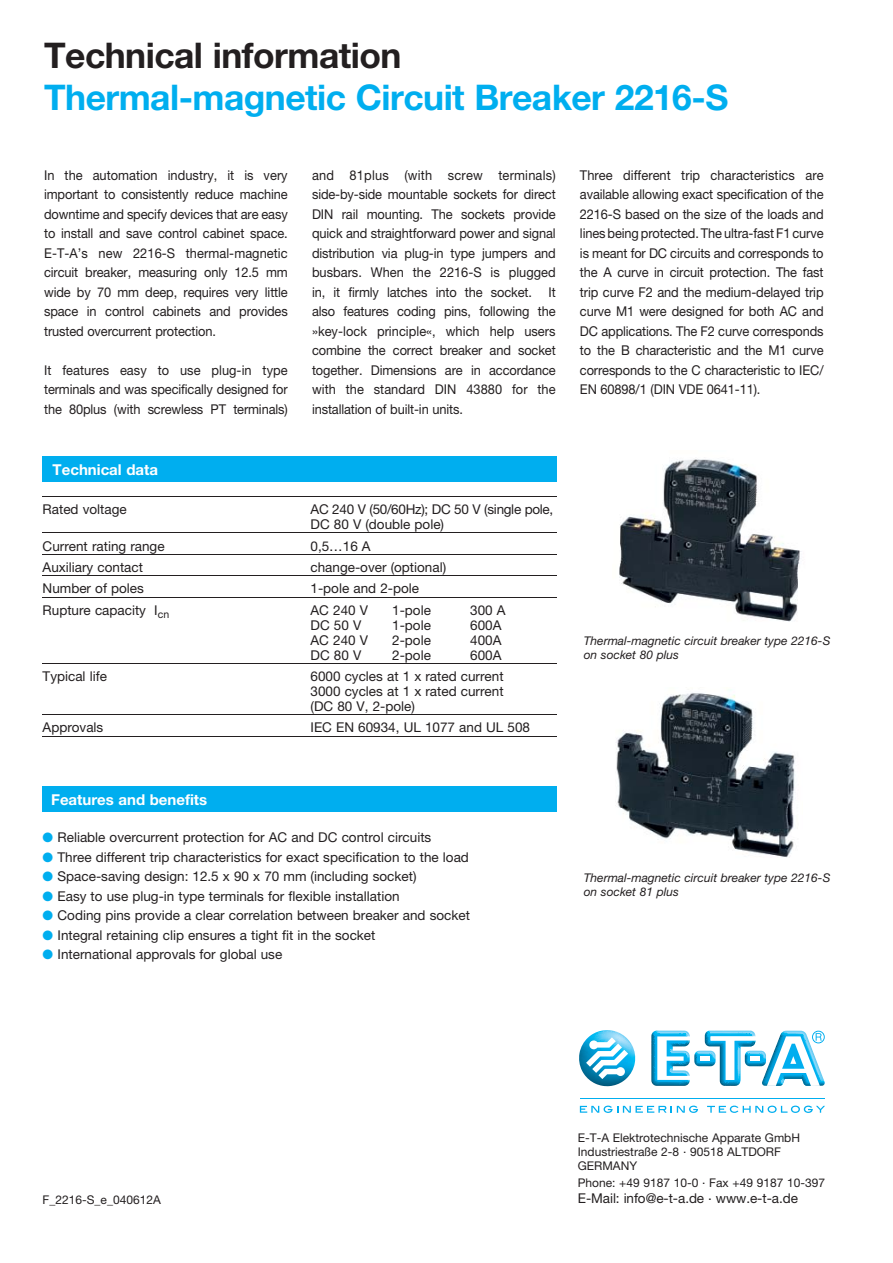
<style>
.page{position:relative;width:893px;height:1263px;background:#fff}
.page>*{position:absolute;margin:0;border:0;box-sizing:border-box;transform-origin:0 0}
.t1{font:700 35.4px "Helvetica Neue LT";letter-spacing:-.015em;color:#00aeef}
.t2{font:700 35.4px "Helvetica Neue LT";letter-spacing:-.015em;color:#231f20}
.t3{font:700 15px "Helvetica Neue LT";color:#fff}
.t4{font:13.5px/19.5px "Helvetica Neue LT";color:#231f20;text-align:justify;scale:.95 1}
.t5{font:13.5px/15px "Helvetica Neue LT";color:#231f20;text-align:justify}
.t6{font:13.5px/15px "Helvetica Neue LT";letter-spacing:-.02em;color:#231f20}
.t7{font:12px/14.4px "Helvetica Neue LT";color:#231f20}
.t8{font:italic 12px/14.4px "Helvetica Neue LT";color:#231f20}
.s1{color:#00aeef}
</style>
<div class="page">
<hr style="left:43px;top:496px;width:514px;height:1px;background:#231f20">
<hr style="left:43px;top:533px;width:514px;height:1px;background:#231f20">
<hr style="left:43px;top:554px;width:514px;height:1px;background:#231f20">
<hr style="left:43px;top:575px;width:514px;height:1px;background:#231f20">
<hr style="left:43px;top:597px;width:514px;height:1px;background:#231f20">
<hr style="left:43px;top:663px;width:514px;height:1px;background:#231f20">
<hr style="left:43px;top:714px;width:514px;height:1px;background:#231f20">
<hr style="left:43px;top:736px;width:514px;height:1px;background:#231f20">
<div style="left:43px;top:456px;width:514px;height:26px;background:#00aeef"></div>
<div style="left:43px;top:787px;width:514px;height:25px;background:#00aeef"></div>
<svg style="left:579px;top:1030px;width:56px;height:56px"></svg>
<svg style="left:580px;top:1106px;width:118px;height:7px"></svg>
<svg style="left:707px;top:1106px;width:118px;height:7px"></svg>
<hr style="left:580px;top:1098px;width:245px;height:1px;background:#00aeef">
<svg style="left:651px;top:1031px;width:174px;height:55px"></svg>
<img style="left:619px;top:459px;width:182px;height:163px">
<img style="left:616px;top:693px;width:179px;height:165px">
<h1 class="t2" style="left:44px;top:42px;width:359px">Technical information</h1>
<h1 class="t1" style="left:44px;top:85px;width:686px">Thermal-magnetic Circuit Breaker 2216-S</h1>
<p class="t4" style="left:44px;top:167px;width:258px">In the automation industry, it is very important to consistently reduce machine downtime and specify devices that are easy to install and save control cabinet space.<br>E-T-A’s new 2216-S thermal-magnetic circuit breaker, measuring only 12.5 mm wide by 70 mm deep, requires very little space in control cabinets and provides trusted overcurrent protection.</p>
<p class="t4" style="left:44px;top:362px;width:258px">It features easy to use plug-in type terminals and was specifically designed for the 80plus (with screwless PT terminals)</p>
<p class="t3" style="left:53px;top:464px;width:107px">Technical data</p>
<p class="t4" style="left:312px;top:167px;width:258px">and 81plus (with screw terminals) side-by-side mountable sockets for direct DIN rail mounting. The sockets provide quick and straightforward power and signal distribution via plug-in type jumpers and busbars. When the 2216-S is plugged in, it firmly latches into the socket. It also features coding pins, following the »key-lock principle«, which help users combine the correct breaker and socket together. Dimensions are in accordance with the standard DIN 43880 for the installation of built-in units.</p>
<p class="t4" style="left:580px;top:167px;width:258px">Three different trip characteristics are available allowing exact specification of the 2216-S based on the size of the loads and lines being protected. The ultra-fast F1 curve is meant for DC circuits and corresponds to the A curve in circuit protection. The fast trip curve F2 and the medium-delayed trip curve M1 were designed for both AC and DC applications. The F2 curve corresponds to the B characteristic and the M1 curve corresponds to the C characteristic to IEC/ EN 60898/1 (DIN VDE 0641-11).</p>
<p class="t5" style="left:43px;top:504px;width:86px">Rated voltage</p>
<p class="t6" style="left:310px;top:504px;width:244px">AC 240 V (50/60Hz); DC 50 V (single pole,<br>DC 80 V (double pole)</p>
<p class="t5" style="left:43px;top:540px;width:124px">Current rating range</p>
<p class="t5" style="left:310px;top:540px;width:62px">0,5…16 A</p>
<p class="t5" style="left:43px;top:561px;width:102px">Auxiliary contact</p>
<p class="t5" style="left:310px;top:561px;width:137px">change-over (optional)</p>
<p class="t5" style="left:43px;top:583px;width:103px">Number of poles</p>
<p class="t5" style="left:310px;top:583px;width:110px">1-pole and 2-pole</p>
<p class="t5" style="left:43px;top:604px;width:128px">Rupture capacity I<sub>cn</sub></p>
<p class="t5" style="left:310px;top:604px;width:59px">AC 240 V</p>
<p class="t5" style="left:392px;top:604px;width:40px">1-pole</p>
<p class="t5" style="left:470px;top:604px;width:37px">300 A</p>
<p class="t5" style="left:310px;top:619px;width:52px">DC 50 V</p>
<p class="t5" style="left:392px;top:619px;width:40px">1-pole</p>
<p class="t5" style="left:470px;top:619px;width:33px">600A</p>
<p class="t5" style="left:310px;top:634px;width:59px">AC 240 V</p>
<p class="t5" style="left:392px;top:634px;width:40px">2-pole</p>
<p class="t5" style="left:470px;top:634px;width:33px">400A</p>
<p class="t5" style="left:310px;top:649px;width:52px">DC 80 V</p>
<p class="t5" style="left:392px;top:649px;width:40px">2-pole</p>
<p class="t5" style="left:470px;top:649px;width:33px">600A</p>
<p class="t5" style="left:43px;top:670px;width:66px">Typical life</p>
<p class="t5" style="left:310px;top:670px;width:195px">6000 cycles at 1 x rated current 3000 cycles at 1 x rated current (DC 80 V, 2-pole)</p>
<p class="t5" style="left:43px;top:722px;width:62px">Approvals</p>
<p class="t5" style="left:310px;top:722px;width:221px">IEC EN 60934, UL 1077 and UL 508</p>
<p class="t3" style="left:51px;top:795px;width:158px">Features and benefits</p>
<p class="t5" style="left:43px;top:832px;width:390px"><span class="s1">●</span> Reliable overcurrent protection for AC and DC control circuits</p>
<p class="t5" style="left:43px;top:851px;width:428px"><span class="s1">●</span> Three different trip characteristics for exact specification to the load</p>
<p class="t5" style="left:43px;top:871px;width:375px"><span class="s1">●</span> Space-saving design: 12.5 x 90 x 70 mm (including socket)</p>
<p class="t5" style="left:43px;top:890px;width:358px"><span class="s1">●</span> Easy to use plug-in type terminals for flexible installation</p>
<p class="t5" style="left:43px;top:910px;width:429px"><span class="s1">●</span> Coding pins provide a clear correlation between breaker and socket</p>
<p class="t5" style="left:43px;top:929px;width:334px"><span class="s1">●</span> Integral retaining clip ensures a tight fit in the socket</p>
<p class="t5" style="left:43px;top:949px;width:241px"><span class="s1">●</span> International approvals for global use</p>
<p class="t8" style="left:584px;top:635px;width:248px">Thermal-magnetic circuit breaker type 2216-S on socket 80 plus</p>
<p class="t8" style="left:584px;top:872px;width:248px">Thermal-magnetic circuit breaker type 2216-S on socket 81 plus</p>
<p class="t7" style="left:43px;top:1194px;width:120px">F_2216-S_e_040612A</p>
<p class="t7" style="left:578px;top:1132px;width:224px">E-T-A Elektrotechnische Apparate GmbH<br>Industriestraße 2-8 . 90518 ALTDORF<br>GERMANY</p>
<p class="t7" style="left:578px;top:1177px;width:249px">Phone: +49 9187 10-0 . Fax +49 9187 10-397</p>
<p class="t5" style="left:578px;top:1192px;width:222px">E-Mail: info@e-t-a.de . www.e-t-a.de</p>
</div>
